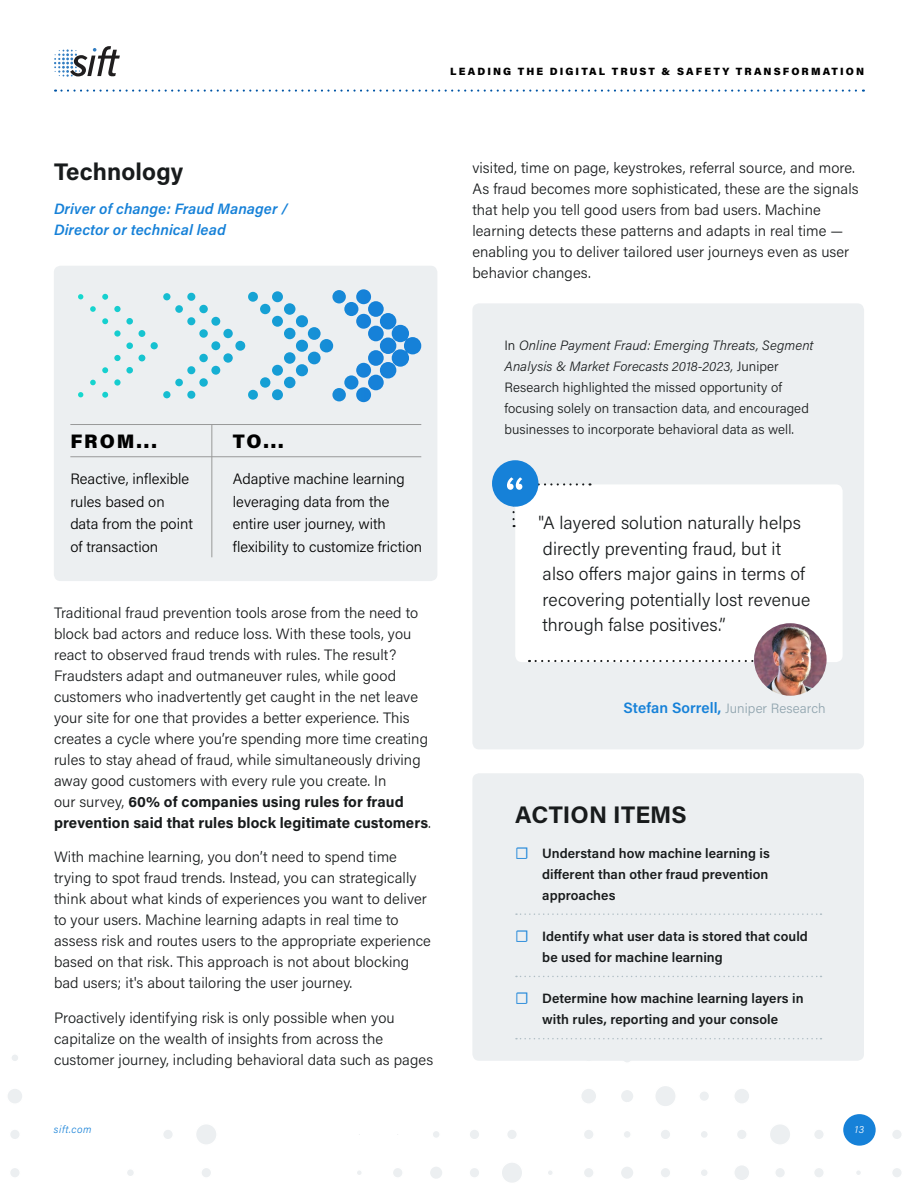
<style>
.page{position:relative;width:918px;height:1188px;background:#fff}
.page>*{position:absolute;margin:0;border:0;box-sizing:border-box;transform-origin:0 0}
.t1{font:700 24px "Acumin Pro";letter-spacing:.005em;color:#181b1c}
.t2{font:900 19.5px "Acumin Pro";letter-spacing:.1em;color:#000}
.t3{font:300 18px/25.5px "Acumin Pro";letter-spacing:.005em;color:#181b1c}
.t4{font:300 15px/21px "Acumin Pro";letter-spacing:.005em;color:#181b1c}
.t5{font:300 15px/22.5px "Acumin Pro";color:#000}
.t6{font:italic 600 15px/21px "Acumin Pro";letter-spacing:.005em;color:#1681d8}
.t7{font:300 13.5px/21px "Acumin Pro";letter-spacing:.005em;color:#181b1c}
.t8{font:600 13.5px/21px "Acumin Pro";letter-spacing:.005em;color:#181b1c;text-align:justify}
.t9{font:300 13.5px "Acumin Pro";letter-spacing:.005em;color:#90a4ae}
.t10{font:900 10.5px "Acumin Pro";letter-spacing:.2em;color:#000}
.t11{font:italic 300 10.5px "Acumin Pro";letter-spacing:.05em;color:#1681d8}
.t12{font:italic 300 10.5px "Acumin Pro";color:#fff}
.s1{font-weight:700}
.s2{font-style:italic}
.s3{font-weight:600;font-size:15px;color:#1681d8}
.s4{color:#1681d8}
</style>
<div class="page">
<div style="left:10px;top:1053px;width:10px;height:10px;background:#eceff1;border:2px solid #fff;border-radius:50%"></div>
<div style="left:6px;top:1087px;width:18px;height:18px;background:#eceff1;border:2px solid #fff;border-radius:50%"></div>
<div style="left:9px;top:1128px;width:12px;height:13px;background:#eceff1;border:2px solid #fff;border-radius:50%"></div>
<div style="left:41px;top:1161px;width:24px;height:24px;background:#fff;border:6px solid #fff;border-radius:50%"></div>
<div style="left:9px;top:1167px;width:12px;height:12px;background:#eceff1;border:2px solid #fff;border-radius:50%"></div>
<div style="left:162px;top:1128px;width:12px;height:13px;background:#eceff1;border:2px solid #fff;border-radius:50%"></div>
<div style="left:431px;top:1130px;width:10px;height:9px;background:#eceff1;border:2px solid #fff;border-radius:50%"></div>
<div style="left:195px;top:1123px;width:23px;height:23px;background:#eceff1;border:2px solid #fff;border-radius:50%"></div>
<div style="left:468px;top:1128px;width:13px;height:13px;background:#eceff1;border:2px solid #fff;border-radius:50%"></div>
<div style="left:353px;top:1128px;width:13px;height:13px;background:#fff;border:6px solid #fff;border-radius:50%"></div>
<div style="left:391px;top:1128px;width:13px;height:13px;background:#fff;border:6px solid #fff;border-radius:50%"></div>
<div style="left:126px;top:1168px;width:9px;height:9px;background:#eceff1;border:2px solid #fff;border-radius:50%"></div>
<div style="left:424px;top:1161px;width:24px;height:24px;background:#eceff1;border:6px solid #fff;border-radius:50%"></div>
<div style="left:200px;top:1167px;width:12px;height:12px;background:#eceff1;border:2px solid #fff;border-radius:50%"></div>
<div style="left:468px;top:1167px;width:13px;height:12px;background:#eceff1;border:2px solid #fff;border-radius:50%"></div>
<div style="left:356px;top:1169px;width:7px;height:7px;background:#f7f9f9;border:2px solid #fff;border-radius:50%"></div>
<div style="left:392px;top:1167px;width:12px;height:12px;background:#eceff1;border:2px solid #fff;border-radius:50%"></div>
<div style="left:615px;top:1084px;width:24px;height:24px;background:#eceff1;border:6px solid #fff;border-radius:50%"></div>
<div style="left:622px;top:1130px;width:10px;height:9px;background:#eceff1;border:2px solid #fff;border-radius:50%"></div>
<div style="left:654px;top:1085px;width:23px;height:23px;background:#eceff1;border:2px solid #fff;border-radius:50%"></div>
<div style="left:659px;top:1128px;width:13px;height:13px;background:#eceff1;border:2px solid #fff;border-radius:50%"></div>
<div style="left:506px;top:1128px;width:12px;height:13px;background:#eceff1;border:2px solid #fff;border-radius:50%"></div>
<div style="left:584px;top:1053px;width:10px;height:10px;background:#fff;border:2px solid #fff;border-radius:50%"></div>
<div style="left:580px;top:1087px;width:18px;height:18px;background:#eceff1;border:2px solid #fff;border-radius:50%"></div>
<div style="left:583px;top:1128px;width:12px;height:13px;background:#eceff1;border:2px solid #fff;border-radius:50%"></div>
<div style="left:615px;top:1161px;width:24px;height:24px;background:#eceff1;border:6px solid #fff;border-radius:50%"></div>
<div style="left:659px;top:1167px;width:13px;height:12px;background:#eceff1;border:2px solid #fff;border-radius:50%"></div>
<div style="left:501px;top:1161px;width:22px;height:23px;background:#eceff1;border:2px solid #fff;border-radius:50%"></div>
<div style="left:547px;top:1169px;width:7px;height:7px;background:#f7f9f9;border:2px solid #fff;border-radius:50%"></div>
<div style="left:583px;top:1167px;width:12px;height:12px;background:#eceff1;border:2px solid #fff;border-radius:50%"></div>
<div style="left:698px;top:1090px;width:12px;height:12px;background:#eceff1;border:2px solid #fff;border-radius:50%"></div>
<div style="left:695px;top:1125px;width:19px;height:19px;background:#eceff1;border:6px solid #fff;border-radius:50%"></div>
<div style="left:733px;top:1087px;width:18px;height:18px;background:#eceff1;border:2px solid #fff;border-radius:50%"></div>
<div style="left:736px;top:1128px;width:12px;height:13px;background:#eceff1;border:2px solid #fff;border-radius:50%"></div>
<div style="left:769px;top:1123px;width:23px;height:23px;background:#eceff1;border:2px solid #fff;border-radius:50%"></div>
<div style="left:813px;top:1128px;width:12px;height:13px;background:#eceff1;border:2px solid #fff;border-radius:50%"></div>
<div style="left:699px;top:1168px;width:10px;height:9px;background:#eceff1;border:2px solid #fff;border-radius:50%"></div>
<div style="left:733px;top:1164px;width:18px;height:18px;background:#eceff1;border:2px solid #fff;border-radius:50%"></div>
<div style="left:774px;top:1167px;width:12px;height:12px;background:#eceff1;border:2px solid #fff;border-radius:50%"></div>
<div style="left:813px;top:1167px;width:12px;height:12px;background:#eceff1;border:2px solid #fff;border-radius:50%"></div>
<div style="left:891px;top:1128px;width:12px;height:13px;background:#eceff1;border:2px solid #fff;border-radius:50%"></div>
<div style="left:855px;top:1169px;width:7px;height:7px;background:#f8f9fa;border:2px solid #fff;border-radius:50%"></div>
<div style="left:891px;top:1167px;width:12px;height:12px;background:#eceff1;border:2px solid #fff;border-radius:50%"></div>
<div style="left:42px;top:1157px;width:70px;height:31px;background:#fff"></div>
<div style="left:54px;top:266px;width:383px;height:315px;background:#eceff1;border-radius:7px"></div>
<div style="left:472px;top:773px;width:392px;height:288px;background:#eceff1;border-radius:7px"></div>
<svg style="left:516px;top:913px;width:305px;height:2px"></svg>
<svg style="left:516px;top:976px;width:305px;height:1px"></svg>
<svg style="left:516px;top:1038px;width:305px;height:1px"></svg>
<svg style="left:78px;top:289px;width:306px;height:28px"></svg>
<hr style="left:70px;top:457px;width:351px;height:1px;background:#999">
<hr style="left:70px;top:424px;width:351px;height:1px;background:#999">
<hr style="left:212px;top:424px;width:1px;height:133px;background:#999">
<div style="left:472px;top:303px;width:392px;height:446px;background:#eceff1;border-radius:7px"></div>
<div style="left:515px;top:484px;width:328px;height:178px;background:#fff;border-radius:7px"></div>
<svg style="left:529px;top:660px;width:225px;height:2px"></svg>
<div style="left:492px;top:460px;width:46px;height:47px;background:#1681d8;border-radius:50%"></div>
<svg style="left:503px;top:477px;width:80px;height:42px"></svg>
<img style="left:754px;top:623px;width:73px;height:73px;border-radius:36px">
<div style="left:843px;top:1114px;width:33px;height:32px;background:#1681d8;border-radius:50%"></div>
<svg style="left:54px;top:46px;width:66px;height:31px"></svg>
<svg style="left:55px;top:90px;width:809px;height:2px"></svg>
<p class="t10" style="left:450px;top:63px;width:415px">LEADING THE DIGITAL TRUST &amp; SAFETY TRANSFORMATION</p>
<h1 class="t1" style="left:54px;top:154px;width:131px">Technology</h1>
<p class="t6" style="left:54px;top:198px;width:235px">Driver of change: Fraud Manager /<br>Director or technical lead</p>
<h2 class="t2" style="left:70px;top:428px;width:88px">FROM...</h2>
<p class="t5" style="left:70px;top:467px;width:124px">Reactive, inflexible rules based on data from the point of transaction</p>
<h2 class="t2" style="left:233px;top:428px;width:52px">TO...</h2>
<p class="t5" style="left:233px;top:467px;width:191px">Adaptive machine learning leveraging data from the entire user journey, with flexibility to customize friction</p>
<p class="t4" style="left:54px;top:602px;width:377px">Traditional fraud prevention tools arose from the need to block bad actors and reduce loss. With these tools, you react to observed fraud trends with rules. The result?<br>Fraudsters adapt and outmaneuver rules, while good customers who inadvertently get caught in the net leave your site for one that provides a better experience. This creates a cycle where you’re spending more time creating rules to stay ahead of fraud, while simultaneously driving away good customers with every rule you create. In<br>our survey, <span class="s1">60% of companies using rules for fraud prevention said that rules block legitimate customers</span>.</p>
<p class="t4" style="left:54px;top:846px;width:379px">With machine learning, you don’t need to spend time trying to spot fraud trends. Instead, you can strategically think about what kinds of experiences you want to deliver to your users. Machine learning adapts in real time to assess risk and routes users to the appropriate experience based on that risk. This approach is not about blocking bad users; it's about tailoring the user journey.</p>
<p class="t4" style="left:54px;top:1007px;width:381px">Proactively identifying risk is only possible when you capitalize on the wealth of insights from across the customer journey, including behavioral data such as pages</p>
<p class="t4" style="left:472px;top:157px;width:388px">visited, time on page, keystrokes, referral source, and more.<br>As fraud becomes more sophisticated, these are the signals that help you tell good users from bad users. Machine learning detects these patterns and adapts in real time — enabling you to deliver tailored user journeys even as user behavior changes.</p>
<p class="t7" style="left:504px;top:335px;width:311px">In <span class="s2">Online Payment Fraud: Emerging Threats, Segment Analysis &amp; Market Forecasts 2018-2023,</span> Juniper Research highlighted the missed opportunity of focusing solely on transaction data, and encouraged businesses to incorporate behavioral data as well.</p>
<p class="t3" style="left:538px;top:510px;width:273px">"A layered solution naturally helps directly preventing fraud, but it also offers major gains in terms of recovering potentially lost revenue through false positives.”</p>
<p class="t9" style="left:624px;top:699px;width:203px"><span class="s3">Stefan Sorrell,</span> Juniper Research</p>
<h1 class="t1" style="left:515px;top:798px;width:173px">ACTION ITEMS</h1>
<p class="t8" style="left:542px;top:842px;width:229px;text-indent:-27px"><span class="s4">☐</span> Understand how machine learning is different than other fraud prevention approaches</p>
<p class="t8" style="left:542px;top:925px;width:267px;text-indent:-27px"><span class="s4">☐</span> Identify what user data is stored that could be used for machine learning</p>
<p class="t8" style="left:515px;top:988px;width:290px;text-align:center"><span class="s4">☐</span> Determine how machine learning layers in with rules, reporting and your console</p>
<p class="t11" style="left:54px;top:1122px;width:39px">sift.com</p>
<p class="t12" style="left:855px;top:1123px;width:11px">13</p>
</div>
